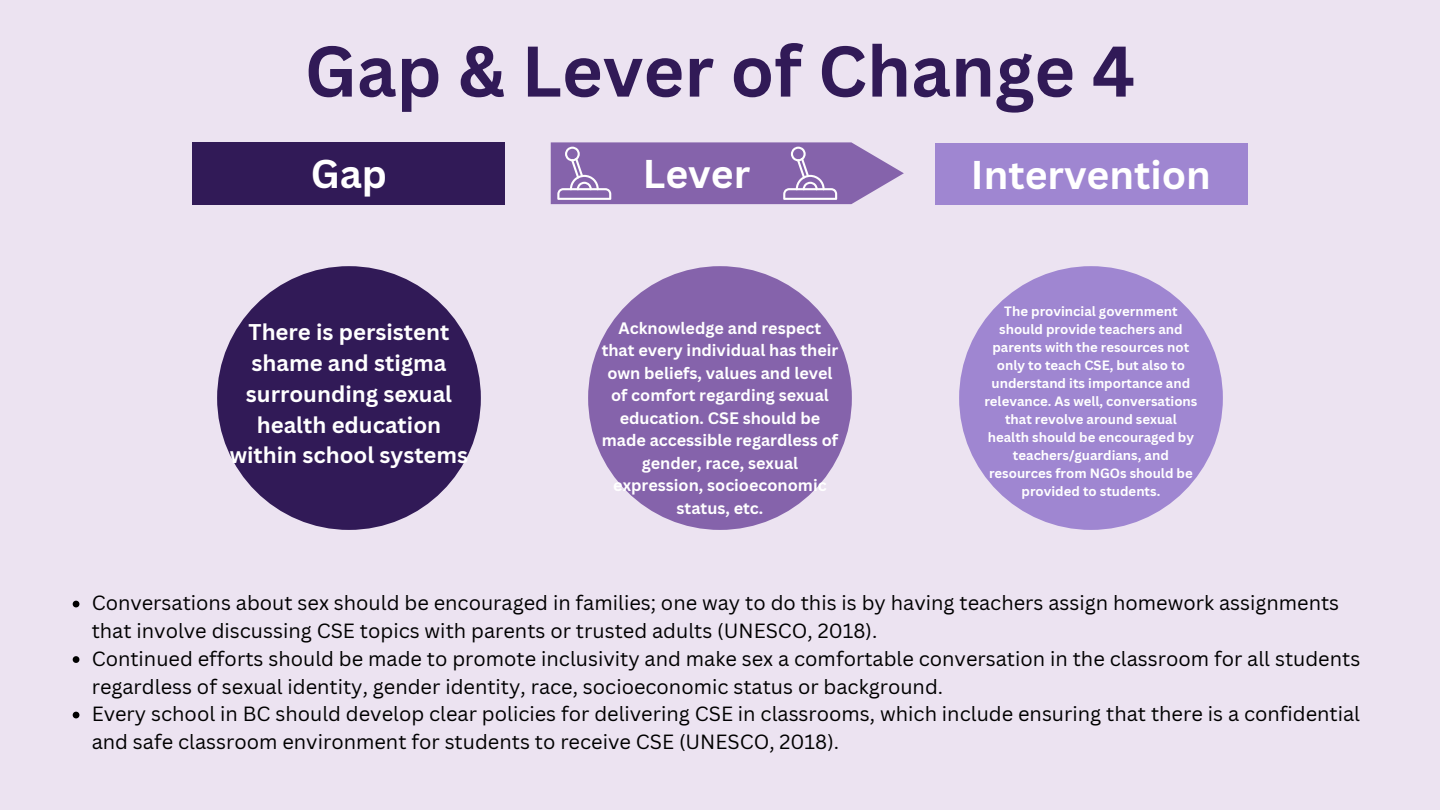
<style>
.page{position:relative;width:1440px;height:810px;background:#ece3f1}
.page>*{position:absolute;margin:0;border:0;box-sizing:border-box;transform-origin:0 0}
.t1{font:700 70px "Canva Sans";color:#311a57}
.t2{font:700 39.1px "Canva Sans";color:#fff}
.t3{font:700 22.2px/30.8px "Canva Sans";color:#fff;text-align:center}
.t4{font:20px/27.8px "Canva Sans";color:#000}
.t5{font:700 16.2px/22.5px "Canva Sans";color:#fff;text-align:center}
.t6{font:700 13.2px/18px "Canva Sans";color:#fff;text-align:center}
</style>
<div class="page">
<div style="left:217px;top:266px;width:264px;height:264px;background:#311a57;border-radius:50%"></div>
<div style="left:959px;top:266px;width:264px;height:264px;background:#9f86d1;border-radius:50%"></div>
<div style="left:193px;top:142px;width:312px;height:62px;background:#311a57"></div>
<svg style="left:551px;top:142px;width:353px;height:62px;background:#9374b4"></svg>
<div style="left:935px;top:143px;width:312px;height:62px;background:#9f86d1"></div>
<div style="left:588px;top:266px;width:264px;height:264px;background:#8563ab;border-radius:50%"></div>
<svg style="left:73px;top:601px;width:6px;height:6px"></svg>
<svg style="left:73px;top:656px;width:6px;height:7px"></svg>
<svg style="left:73px;top:712px;width:6px;height:6px"></svg>
<h1 class="t1" style="left:305px;top:22px;width:832px">Gap &amp; Lever of Change 4</h1>
<h2 class="t2" style="left:311px;top:146px;width:78px">Gap</h2>
<h2 class="t2" style="left:643px;top:146px;width:109px">Lever</h2>
<h2 class="t2" style="left:971px;top:147px;width:241px">Intervention</h2>
<p class="t3" style="left:230px;top:316px;width:240px">There is persistent shame and stigma surrounding sexual health education within school systems</p>
<p class="t5" style="left:602px;top:316px;width:238px">Acknowledge and respect that every individual has their own beliefs, values and level of comfort regarding sexual education. CSE should be made accessible regardless of gender, race, sexual expression, socioeconomic status, etc.</p>
<p class="t6" style="left:984px;top:302px;width:215px">The provincial government should provide teachers and parents with the resources not only to teach CSE, but also to understand its importance and relevance. As well, conversations that revolve around sexual health should be encouraged by teachers/guardians, and resources from NGOs should be provided to students.</p>
<p class="t4" style="left:92px;top:589px;width:1270px">Conversations about sex should be encouraged in families; one way to do this is by having teachers assign homework assignments that involve discussing CSE topics with parents or trusted adults (UNESCO, 2018).<br>Continued efforts should be made to promote inclusivity and make sex a comfortable conversation in the classroom for all students regardless of sexual identity, gender identity, race, socioeconomic status or background.<br>Every school in BC should develop clear policies for delivering CSE in classrooms, which include ensuring that there is a confidential and safe classroom environment for students to receive CSE (UNESCO, 2018).</p>
</div>
